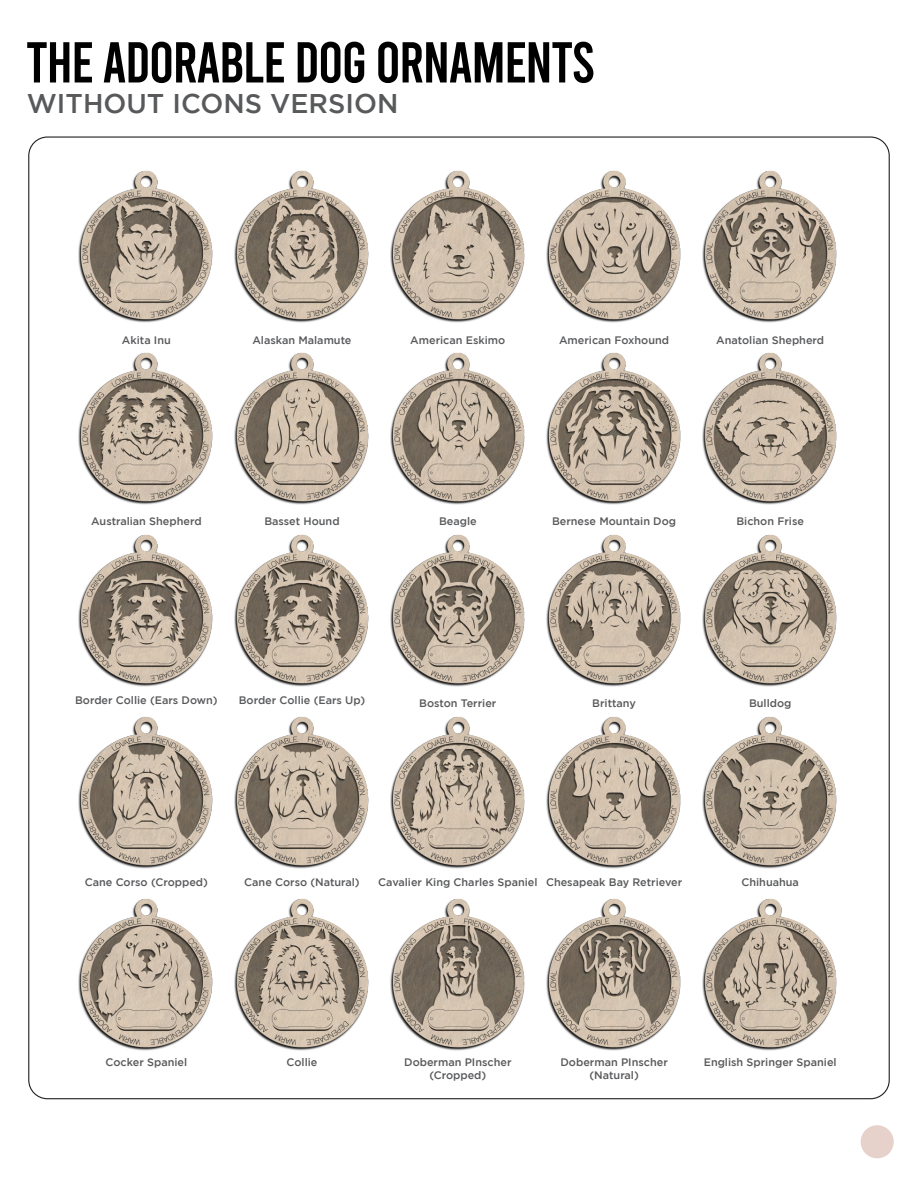
<style>
.page{position:relative;width:918px;height:1188px;background:#fff}
.page>*{position:absolute;margin:0;border:0;box-sizing:border-box;transform-origin:0 0}
.t1{font:57.6px "Bebas";letter-spacing:-.025em;color:#000}
.t2{font:500 27px "Gotham";color:#58595b}
.t3{font:500 10.8px/13px "Gotham";color:#58595b;text-align:center}
</style>
<div class="page">
<img style="left:143px;top:170px;width:632px;height:881px">
<img style="left:775px;top:138px;width:113px;height:912px">
<img style="left:30px;top:138px;width:113px;height:913px">
<div style="left:861px;top:1125px;width:33px;height:33px;background:#e7d2cb;border-radius:50%"></div>
<h1 class="t1" style="left:26px;top:34px;width:571px">THE ADORABLE DOG ORNAMENTS</h1>
<h2 class="t2" style="left:27px;top:88px;width:373px">WITHOUT ICONS VERSION</h2>
<p class="t3" style="left:122px;top:334px;width:50px">Akita Inu</p>
<p class="t3" style="left:252px;top:334px;width:101px">Alaskan Malamute</p>
<p class="t3" style="left:410px;top:334px;width:97px">American Eskimo</p>
<p class="t3" style="left:559px;top:334px;width:112px">American Foxhound</p>
<p class="t3" style="left:716px;top:334px;width:109px">Anatolian Shepherd</p>
<p class="t3" style="left:91px;top:514px;width:112px">Australian Shepherd</p>
<p class="t3" style="left:264px;top:514px;width:77px">Basset Hound</p>
<p class="t3" style="left:439px;top:514px;width:39px">Beagle</p>
<p class="t3" style="left:552px;top:514px;width:126px">Bernese Mountain Dog</p>
<p class="t3" style="left:736px;top:514px;width:69px">Bichon Frise</p>
<p class="t3" style="left:75px;top:693px;width:144px">Border Collie (Ears Down)</p>
<p class="t3" style="left:239px;top:693px;width:128px">Border Collie (Ears Up)</p>
<p class="t3" style="left:419px;top:696px;width:79px">Boston Terrier</p>
<p class="t3" style="left:592px;top:696px;width:45px">Brittany</p>
<p class="t3" style="left:749px;top:696px;width:44px">Bulldog</p>
<p class="t3" style="left:85px;top:875px;width:125px">Cane Corso (Cropped)</p>
<p class="t3" style="left:244px;top:875px;width:117px">Cane Corso (Natural)</p>
<p class="t3" style="left:378px;top:875px;width:306px">Cavalier King Charles Spaniel Chesapeak Bay Retriever</p>
<p class="t3" style="left:741px;top:875px;width:59px">Chihuahua</p>
<p class="t3" style="left:106px;top:1055px;width:83px">Cocker Spaniel</p>
<p class="t3" style="left:287px;top:1055px;width:32px">Collie</p>
<p class="t3" style="left:404px;top:1055px;width:109px">Doberman PInscher (Cropped)</p>
<p class="t3" style="left:560px;top:1055px;width:109px">Doberman PInscher (Natural)</p>
<p class="t3" style="left:704px;top:1055px;width:134px">English Springer Spaniel</p>
</div>
